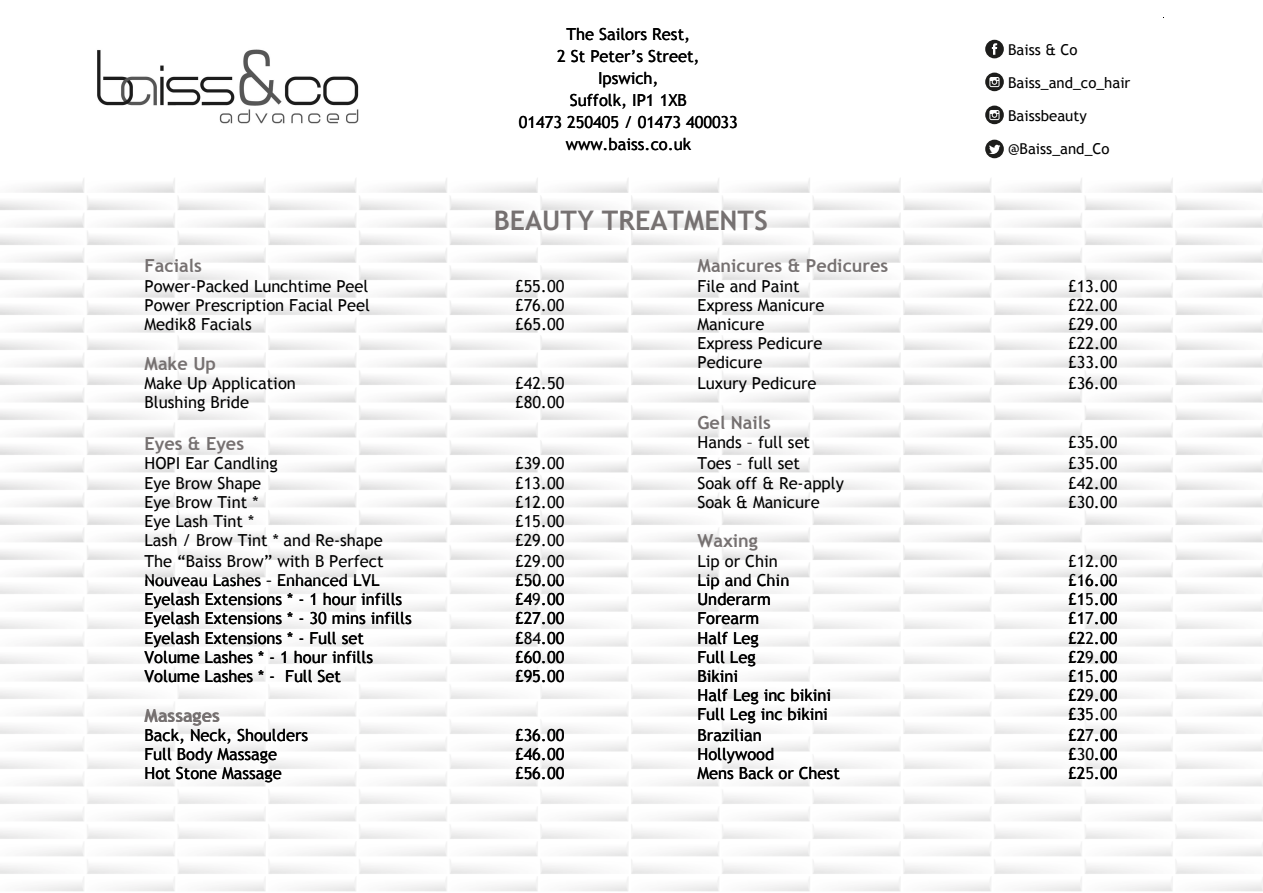
<style>
.page{position:relative;width:1263px;height:893px;background:#fff}
.page>*{position:absolute;margin:0;border:0;box-sizing:border-box;transform-origin:0 0}
.t1{font:700 27px "Trebuchet MS";color:#767171}
.t2{font:700 18px "Trebuchet MS";color:#767171}
.t3{font:16.5px/19.2px "Trebuchet MS";color:#000;text-align:center}
.t4{font:15px "Trebuchet MS";color:#000}
</style>
<div class="page">
<img style="left:0;top:178px;width:1263px;height:136px">
<svg style="left:985px;top:40px;width:19px;height:18px"></svg>
<svg style="left:985px;top:106px;width:19px;height:18px"></svg>
<svg style="left:985px;top:73px;width:19px;height:18px"></svg>
<svg style="left:985px;top:140px;width:19px;height:18px"></svg>
<p class="t3" style="left:519px;top:23px;width:220px;line-height:22px">The Sailors Rest,<br>2 St Peter’s Street,<br>Ipswich,<br>Suffolk, IP1 1XB<br>01473 250405 / 01473 400033 www.baiss.co.uk</p>
<h1 class="t1" style="left:494px;top:204px;width:275px">BEAUTY TREATMENTS</h1>
<p class="t4" style="left:1008px;top:41px;width:71px">Baiss &amp; Co</p>
<p class="t4" style="left:1008px;top:74px;width:124px">Baiss_and_co_hair</p>
<p class="t4" style="left:1008px;top:107px;width:80px">Baissbeauty</p>
<p class="t4" style="left:1008px;top:140px;width:103px">@Baiss_and_Co</p>
<p class="t2" style="left:145px;top:255px;width:59px">Facials</p>
<p class="t2" style="left:697px;top:255px;width:192px">Manicures &amp; Pedicures</p>
<p class="t3" style="left:145px;top:276px;width:225px">Power-Packed Lunchtime Peel</p>
<p class="t3" style="left:515px;top:276px;width:51px">£55.00</p>
<p class="t3" style="left:698px;top:276px;width:104px">File and Paint</p>
<p class="t3" style="left:1068px;top:276px;width:51px">£13.00</p>
<p class="t3" style="left:145px;top:296px;width:227px">Power Prescription Facial Peel</p>
<p class="t3" style="left:515px;top:296px;width:51px">£76.00</p>
<p class="t3" style="left:698px;top:296px;width:128px">Express Manicure</p>
<p class="t3" style="left:1068px;top:296px;width:51px">£22.00</p>
<p class="t3" style="left:698px;top:315px;width:68px">Manicure</p>
<p class="t3" style="left:1068px;top:315px;width:51px">£29.00</p>
<p class="t3" style="left:698px;top:334px;width:126px">Express Pedicure</p>
<p class="t3" style="left:1068px;top:334px;width:51px">£22.00</p>
<p class="t2" style="left:145px;top:352px;width:73px">Make Up</p>
<p class="t3" style="left:698px;top:353px;width:66px">Pedicure</p>
<p class="t3" style="left:1068px;top:353px;width:51px">£33.00</p>
<p class="t3" style="left:145px;top:374px;width:153px">Make Up Application</p>
<p class="t3" style="left:515px;top:374px;width:51px">£42.50</p>
<p class="t3" style="left:698px;top:374px;width:121px">Luxury Pedicure</p>
<p class="t3" style="left:1068px;top:374px;width:51px">£36.00</p>
<p class="t3" style="left:145px;top:393px;width:106px">Blushing Bride</p>
<p class="t3" style="left:515px;top:393px;width:51px">£80.00</p>
<p class="t2" style="left:697px;top:411px;width:75px">Gel Nails</p>
<p class="t2" style="left:145px;top:432px;width:101px">Eyes &amp; Eyes</p>
<p class="t3" style="left:698px;top:433px;width:114px">Hands – full set</p>
<p class="t3" style="left:1068px;top:433px;width:51px">£35.00</p>
<p class="t3" style="left:145px;top:454px;width:135px">HOPI Ear Candling</p>
<p class="t3" style="left:515px;top:454px;width:51px">£39.00</p>
<p class="t3" style="left:698px;top:454px;width:104px">Toes – full set</p>
<p class="t3" style="left:1068px;top:454px;width:51px">£35.00</p>
<p class="t3" style="left:145px;top:473px;width:118px">Eye Brow Shape</p>
<p class="t3" style="left:515px;top:473px;width:51px">£13.00</p>
<p class="t3" style="left:698px;top:473px;width:148px">Soak off &amp; Re-apply</p>
<p class="t3" style="left:1068px;top:473px;width:51px">£42.00</p>
<p class="t3" style="left:145px;top:492px;width:115px">Eye Brow Tint *</p>
<p class="t3" style="left:515px;top:492px;width:51px">£12.00</p>
<p class="t3" style="left:698px;top:492px;width:124px">Soak &amp; Manicure</p>
<p class="t3" style="left:1068px;top:492px;width:51px">£30.00</p>
<p class="t3" style="left:145px;top:511px;width:111px">Eye Lash Tint *</p>
<p class="t3" style="left:515px;top:511px;width:51px">£15.00</p>
<p class="t3" style="left:145px;top:531px;width:240px">Lash / Brow Tint * and Re-shape</p>
<p class="t3" style="left:515px;top:531px;width:51px">£29.00</p>
<p class="t2" style="left:697px;top:530px;width:62px">Waxing</p>
<p class="t3" style="left:145px;top:552px;width:241px">The “Baiss Brow” with B Perfect</p>
<p class="t3" style="left:515px;top:552px;width:51px">£29.00</p>
<p class="t3" style="left:698px;top:552px;width:82px">Lip or Chin</p>
<p class="t3" style="left:1068px;top:552px;width:51px">£12.00</p>
<p class="t3" style="left:145px;top:571px;width:236px">Nouveau Lashes – Enhanced LVL</p>
<p class="t3" style="left:515px;top:571px;width:51px">£50.00</p>
<p class="t3" style="left:698px;top:571px;width:93px">Lip and Chin</p>
<p class="t3" style="left:1068px;top:571px;width:51px">£16.00</p>
<p class="t3" style="left:145px;top:590px;width:259px">Eyelash Extensions * - 1 hour infills</p>
<p class="t3" style="left:515px;top:590px;width:51px">£4 .00</p>
<p class="t3" style="left:698px;top:590px;width:75px">Underarm</p>
<p class="t3" style="left:1068px;top:590px;width:51px">£1 .00</p>
<p class="t3" style="left:145px;top:609px;width:269px">Eyelash Extensions * - 30 mins infills</p>
<p class="t3" style="left:515px;top:609px;width:51px">£27.00</p>
<p class="t3" style="left:698px;top:609px;width:63px">Forearm</p>
<p class="t3" style="left:1068px;top:609px;width:51px">£1 .00</p>
<p class="t3" style="left:145px;top:628px;width:221px">Eyelash Extensions * - Full set</p>
<p class="t3" style="left:515px;top:628px;width:51px">£ .00</p>
<p class="t3" style="left:698px;top:628px;width:63px">Half Leg</p>
<p class="t3" style="left:1068px;top:628px;width:51px">£2 .00</p>
<p class="t3" style="left:145px;top:647px;width:230px">Volume Lashes * - 1 hour infills</p>
<p class="t3" style="left:515px;top:647px;width:51px">£60.00</p>
<p class="t3" style="left:698px;top:647px;width:60px">Full Leg</p>
<p class="t3" style="left:1068px;top:647px;width:51px">£2 .00</p>
<p class="t3" style="left:145px;top:667px;width:198px">Volume Lashes * - Full Set</p>
<p class="t3" style="left:515px;top:667px;width:51px">£95.00</p>
<p class="t3" style="left:698px;top:667px;width:42px">Bikini</p>
<p class="t3" style="left:1068px;top:667px;width:51px">£1 .00</p>
<p class="t3" style="left:698px;top:686px;width:135px">Half Leg inc bikini</p>
<p class="t3" style="left:1068px;top:686px;width:51px">£2 .00</p>
<p class="t2" style="left:145px;top:704px;width:77px">Massages</p>
<p class="t3" style="left:698px;top:705px;width:132px">Full Leg inc bikini</p>
<p class="t3" style="left:145px;top:726px;width:165px">Back, Neck, Shoulders</p>
<p class="t3" style="left:515px;top:726px;width:51px">£36.00</p>
<p class="t3" style="left:698px;top:726px;width:66px">Brazilian</p>
<p class="t3" style="left:1068px;top:726px;width:51px">£2 .00</p>
<p class="t3" style="left:145px;top:745px;width:134px">Full Body Massage</p>
<p class="t3" style="left:515px;top:745px;width:51px">£46.00</p>
<p class="t3" style="left:698px;top:745px;width:78px">Hollywood</p>
<p class="t3" style="left:1068px;top:745px;width:51px">£ .00</p>
<p class="t3" style="left:145px;top:764px;width:139px">Hot Stone Massage</p>
<p class="t3" style="left:515px;top:764px;width:51px">£56.00</p>
<p class="t3" style="left:698px;top:764px;width:144px">Mens Back or Chest</p>
<p class="t3" style="left:1068px;top:764px;width:51px">£2 .00</p>
<p class="t3" style="left:1085px;top:296px;width:10px">0</p>
<p class="t3" style="left:145px;top:315px;width:172px">The Prescription Facial</p>
<p class="t3" style="left:524px;top:315px;width:19px">49</p>
<p class="t3" style="left:1077px;top:315px;width:19px">7<br>0<br>29</p>
<p class="t3" style="left:145px;top:315px;width:109px">Medik8 Facials</p>
<p class="t3" style="left:515px;top:315px;width:51px">£65.00</p>
<p class="t3" style="left:1085px;top:454px;width:10px">2</p>
<p class="t3" style="left:532px;top:492px;width:10px">0</p>
<p class="t3" style="left:532px;top:530px;width:10px;line-height:20.9px;text-align:left">7<br>8</p>
<p class="t3" style="left:1085px;top:552px;width:10px">0</p>
<p class="t3" style="left:532px;top:590px;width:10px">9</p>
<p class="t3" style="left:1085px;top:590px;width:10px;text-align:left">5<br>7</p>
<p class="t3" style="left:524px;top:628px;width:19px">84</p>
<p class="t3" style="left:1068px;top:628px;width:51px">2<br>9<br>5<br>9 £35.00</p>
<p class="t3" style="left:1077px;top:726px;width:19px">7<br>30<br>5</p>
</div>
